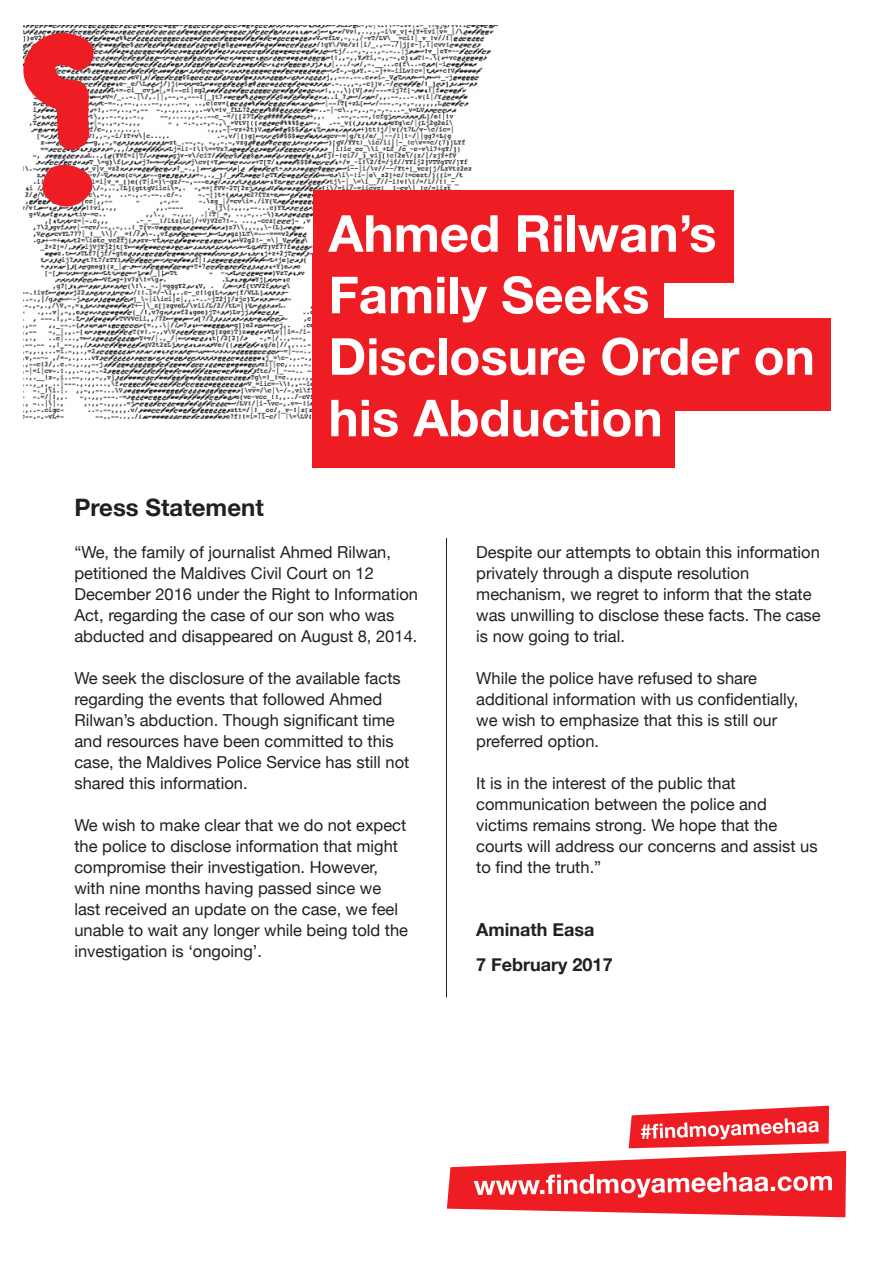
<style>
.page{position:relative;width:893px;height:1263px;background:#fff}
.page>*{position:absolute;margin:0;border:0;box-sizing:border-box;transform-origin:0 0}
.t1{font:700 51px/61.5px "Helvetica Neue";color:#fff}
.t2{font:700 24px "Helvetica Neue";color:#231f20}
.t3{font:700 18px/35.5px "Helvetica Neue";color:#231f20}
.t4{font:16.5px/21px "Helvetica Neue";color:#231f20}
</style>
<div class="page">
<img style="left:23px;top:26px;width:565px;height:393px">
<div style="left:313px;top:411px;width:362px;height:57px;background:#ee1d23"></div>
<div style="left:313px;top:319px;width:518px;height:92px;background:#ee1d23"></div>
<div style="left:313px;top:253px;width:351px;height:92px;background:#ee1d23"></div>
<div style="left:313px;top:191px;width:420px;height:92px;background:#ee1d23"></div>
<svg style="left:447px;top:1106px;width:399px;height:111px"></svg>
<hr style="left:446px;top:538px;width:1px;height:459px;background:#231f20">
<svg style="left:23px;top:25px;width:80px;height:185px"></svg>
<h1 class="t1" style="left:328px;top:204px;width:488px">Ahmed Rilwan s’<br>Family Seeks<br>Disclosure Order on his Abduction</h1>
<h2 class="t2" style="left:74px;top:489px;width:191px">Press Statement</h2>
<p class="t4" style="left:74px;top:543px;width:345px">“We, the family of journalist Ahmed Rilwan, petitioned the Maldives Civil Court on 12<br>December 2016 under the Right to Information Act, regarding the case of our son who was abducted and disappeared on August 8, 2014.</p>
<p class="t4" style="left:74px;top:669px;width:336px">We seek the disclosure of the available facts regarding the events that followed Ahmed Rilwan s’ abduction. Though significant time and resources have been committed to this case, the Maldives Police Service has still not shared this information.</p>
<p class="t4" style="left:74px;top:816px;width:335px">We wish to make clear that we do not expect the police to disclose information that might compromise their investigation. However, with nine months having passed since we last received an update on the case, we feel unable to wait any longer while being told the investigation is ‘ongoing .‘</p>
<p class="t4" style="left:476px;top:543px;width:346px">Despite our attempts to obtain this information privately through a dispute resolution mechanism, we regret to inform that the state was unwilling to disclose these facts. The case is now going to trial.</p>
<p class="t4" style="left:476px;top:669px;width:324px">While the police have refused to share additional information with us confidentially, we wish to emphasize that this is still our preferred option.</p>
<p class="t4" style="left:476px;top:774px;width:343px">isIt in the interest of the public that communication between the police and victims remains strong. We hope that the courts will address our concerns and assist us to find the truth “.</p>
<p class="t3" style="left:476px;top:912px;width:138px">Aminath Easa<br>7 February 2017</p>
</div>
